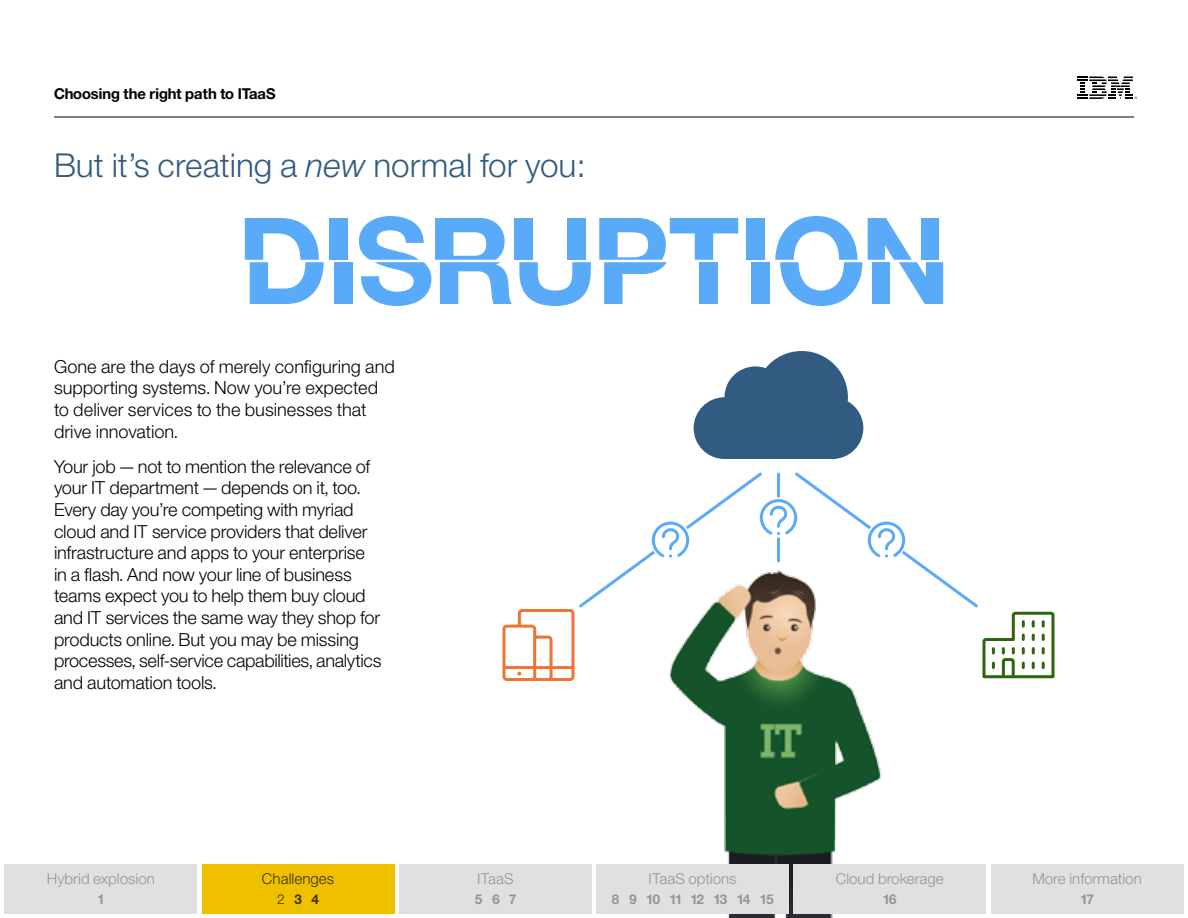
<style>
.page{position:relative;width:1188px;height:918px;background:#fff}
.page>*{position:absolute;margin:0;border:0;box-sizing:border-box;transform-origin:0 0}
.Header_1{font:33px "Helv Neue Lightfor IBM";color:#315b80}
.t1{font:18px/21.6px "Helv Neue Lightfor IBM";letter-spacing:-.01em;color:#000}
.t2{font:15px "Helv Neue Lightfor IBM";color:#949494}
.t3{font:15px "Helv Neue Boldfor IBM";color:#000}
.t4{font:15px "Helv Neue Lightfor IBM";color:#3b3100}
.t5{font:13.5px "Helv Neue Boldfor IBM";color:#949494}
.t6{font:13.5px "Helv Neue Boldfor IBM";color:#3b3100}
.s1{font-family:"Helv Neue Light Italicfor IBM"}
.s2{font-family:"Helv Neue Lightfor IBM"}
</style>
<div class="page">
<svg style="left:1077px;top:76px;width:60px;height:23px"></svg>
<hr style="left:54px;top:117px;width:1080px;height:1px;background:#000">
<svg style="left:245px;top:218px;width:79px;height:86px"></svg>
<div style="left:329px;top:218px;width:19px;height:42px;background:#5aaafa"></div>
<div style="left:334px;top:262px;width:19px;height:42px;background:#5aaafa"></div>
<div style="left:567px;top:218px;width:19px;height:42px;background:#5aaafa"></div>
<svg style="left:519px;top:262px;width:72px;height:44px"></svg>
<div style="left:515px;top:218px;width:18px;height:42px;background:#5aaafa"></div>
<div style="left:752px;top:262px;width:18px;height:42px;background:#5aaafa"></div>
<div style="left:747px;top:218px;width:18px;height:42px;background:#5aaafa"></div>
<svg style="left:775px;top:216px;width:87px;height:90px"></svg>
<svg style="left:868px;top:218px;width:75px;height:86px"></svg>
<svg style="left:359px;top:216px;width:153px;height:90px"></svg>
<svg style="left:599px;top:218px;width:139px;height:86px"></svg>
<img style="left:672px;top:683px;width:210px;height:235px">
<svg style="left:694px;top:351px;width:169px;height:108px"></svg>
<svg style="left:502px;top:472px;width:553px;height:211px"></svg>
<div style="left:202px;top:864px;width:192px;height:50px;background:#efc000"></div>
<div style="left:4px;top:864px;width:193px;height:50px;background:#e0e0e0"></div>
<div style="left:399px;top:864px;width:193px;height:50px;background:#e0e0e0"></div>
<div style="left:596px;top:864px;width:193px;height:50px;background:#e0e0e0"></div>
<div style="left:794px;top:864px;width:192px;height:50px;background:#e0e0e0"></div>
<div style="left:991px;top:864px;width:193px;height:50px;background:#e0e0e0"></div>
<p class="t3" style="left:54px;top:84px;width:223px">Choosing the right path to ITaaS</p>
<p class="Header_1" style="left:54px;top:145px;width:534px">But it’s creating a <span class="s1">new</span> normal for you:</p>
<p class="t1" style="left:54px;top:355px;width:342px">Gone are the days of merely configuring and supporting systems. Now you’re expected to deliver services to the businesses that drive innovation.</p>
<p class="t1" style="left:54px;top:455px;width:329px">Your job—not to mention the relevance of your IT department—depends on it, too.<br>Every day you’re competing with myriad cloud and IT service providers that deliver infrastructure and apps to your enterprise in a flash. And now your line of business teams expect you to help them buy cloud and IT services the same way they shop for products online. But you may be missing processes, self-service capabilities, analytics and automation tools.</p>
<p class="t2" style="left:47px;top:869px;width:110px">Hybrid explosion</p>
<p class="t5" style="left:98px;top:891px;width:7px">1</p>
<p class="t4" style="left:262px;top:869px;width:74px">Challenges</p>
<p class="t6" style="left:277px;top:891px;width:44px"><span class="s2">2</span> 3 4</p>
<p class="t2" style="left:477px;top:869px;width:38px">ITaaS</p>
<p class="t5" style="left:475px;top:891px;width:43px">5 6 7</p>
<p class="t2" style="left:649px;top:869px;width:90px">ITaaS options</p>
<p class="t5" style="left:611px;top:891px;width:164px">8 9 10 11 12 13 14 15</p>
<p class="t2" style="left:836px;top:869px;width:110px">Cloud brokerage</p>
<p class="t5" style="left:883px;top:891px;width:15px">16</p>
<p class="t2" style="left:1032px;top:869px;width:111px">More information</p>
<p class="t5" style="left:1081px;top:891px;width:14px">17</p>
</div>
